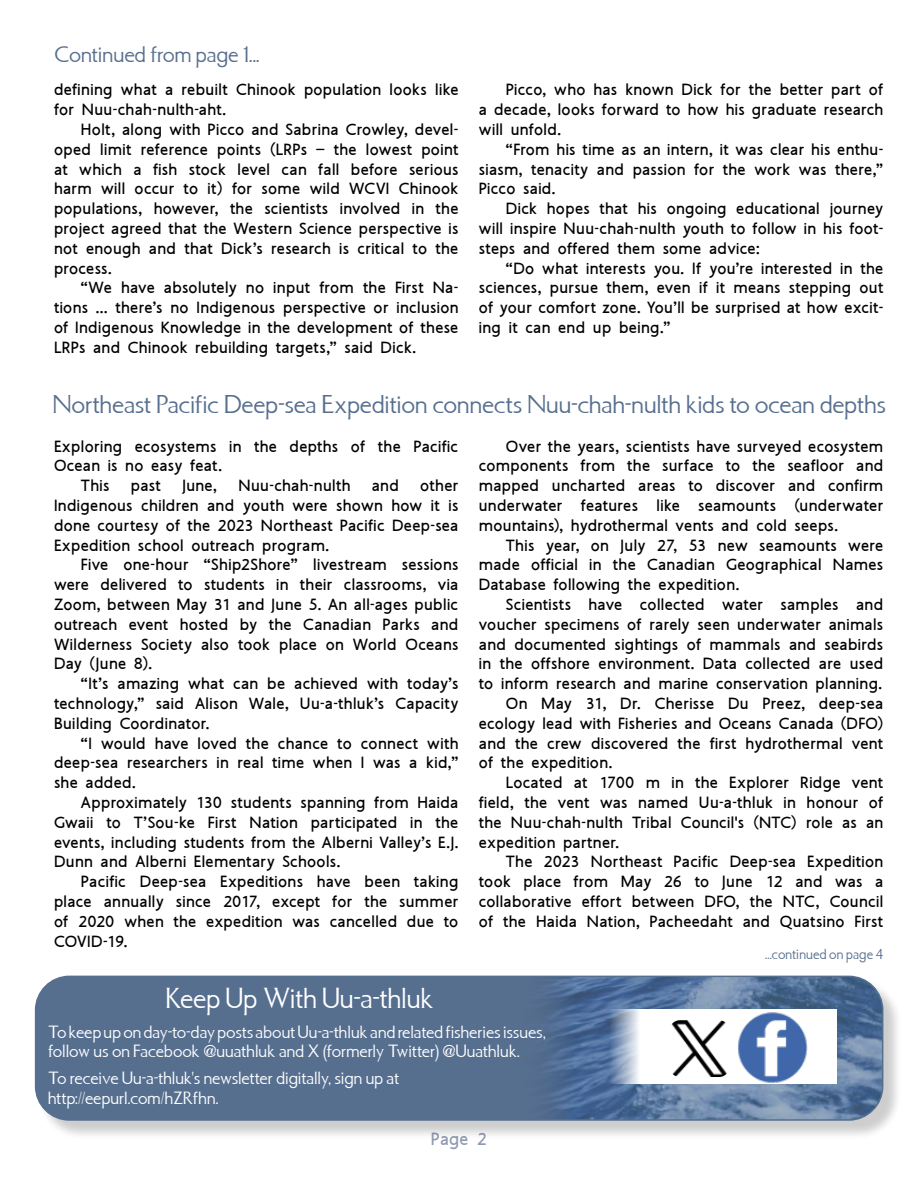
<style>
.page{position:relative;width:918px;height:1188px;background:#fff}
.page>*{position:absolute;margin:0;border:0;box-sizing:border-box;transform-origin:0 0}
.t1{font:27px "Basilea";color:#fff}
.t2{font:24px "Basilea";color:#576f8f}
.t3{font:21px "Basilea";color:#576f8f}
.t4{font:18px "Aboriginal Sans";color:#909bb1}
.t5{font:16.5px/19.8px "Aboriginal Sans";letter-spacing:.01em;color:#000;text-align:justify}
.t6{font:16.5px/19.8px "Basilea";letter-spacing:.005em;color:#fff}
.t7{font:13.5px "Basilea";letter-spacing:.015em;color:#576f8f;scale:.96 1}
</style>
<div class="page">
<div style="left:37px;top:978px;width:865px;height:162px;background:#000;opacity:.2"></div>
<div style="left:36px;top:976px;width:847px;height:144px;background:#576f8f;border-radius:34px"></div>
<img style="left:549px;top:976px;width:334px;height:144px">
<div style="left:35px;top:976px;width:848px;height:145px;border:2px solid #576f8f;border-radius:34px"></div>
<svg style="left:586px;top:1010px;width:251px;height:74px;background:#c8d2e0"></svg>
<img style="left:669px;top:1020px;width:61px;height:57px">
<img style="left:736px;top:1010px;width:77px;height:76px">
<p class="t3" style="left:54px;top:42px;width:207px">Continued from page 1...</p>
<p class="t5" style="left:54px;top:81px;width:406px">defining what a rebuilt Chinook population looks like for Nuu-chah-nulth-aht.</p>
<p class="t5" style="left:54px;top:120px;width:406px;text-indent:27px">Holt, along with Picco and Sabrina Crowley, devel&shy;oped limit reference points (LRPs – the lowest point at which a fish stock level can fall before serious harm will occur to it) for some wild WCVI Chinook populations, however, the scientists involved in the project agreed that the Western Science perspective is not enough and that Dick’s research is critical to the process.</p>
<p class="t5" style="left:54px;top:279px;width:406px;text-indent:27px">“We have absolutely no input from the First Na&shy;tions … there’s no Indigenous perspective or inclusion of Indigenous Knowledge in the development of these LRPs and Chinook rebuilding targets,” said Dick.</p>
<p class="t5" style="left:479px;top:81px;width:406px;text-indent:27px">Picco, who has known Dick for the better part of a decade, looks forward to how his graduate research will unfold.</p>
<p class="t5" style="left:479px;top:140px;width:406px;text-indent:27px">“From his time as an intern, it was clear his enthu&shy;siasm, tenacity and passion for the work was there,” Picco said.</p>
<p class="t5" style="left:479px;top:199px;width:406px;text-indent:27px">Dick hopes that his ongoing educational journey will inspire Nuu-chah-nulth youth to follow in his foot&shy;steps and offered them some advice:</p>
<p class="t5" style="left:479px;top:259px;width:406px;text-indent:27px">“Do what interests you. If you’re interested in the sciences, pursue them, even if it means stepping out of your comfort zone. You’ll be surprised at how excit&shy;ing it can end up being.”</p>
<h2 class="t2" style="left:53px;top:391px;width:834px">Northeast Pacific Deep-sea Expedition connects Nuu-chah-nulth kids to ocean depths</h2>
<p class="t5" style="left:54px;top:437px;width:406px">Exploring ecosystems in the depths of the Pacific</p>
<p class="t5" style="left:54px;top:457px;width:170px">Ocean is no easy feat.</p>
<p class="t5" style="left:81px;top:477px;width:30px">This</p>
<p class="t5" style="left:131px;top:477px;width:31px">past</p>
<p class="t5" style="left:182px;top:477px;width:37px">June,</p>
<p class="t5" style="left:238px;top:477px;width:114px">Nuu-chah-nulth</p>
<p class="t5" style="left:372px;top:477px;width:29px">and</p>
<p class="t5" style="left:54px;top:477px;width:406px;text-indent:366px">other Indigenous children and youth were shown how it is done courtesy of the 2023 Northeast Pacific Deep-sea Expedition school outreach program.</p>
<p class="t5" style="left:54px;top:556px;width:406px;text-indent:27px">Five one-hour “Ship2Shore” livestream sessions were delivered to students in their classrooms, via Zoom, between May 31 and June 5. An all-ages public outreach event hosted by the Canadian Parks and Wilderness Society also took place on World Oceans Day (June 8).</p>
<p class="t5" style="left:54px;top:675px;width:406px;text-indent:27px">“It’s amazing what can be achieved with today’s technology,” said Alison Wale, Uu-a-thluk’s Capacity Building Coordinator.</p>
<p class="t5" style="left:54px;top:734px;width:406px;text-indent:27px">“I would have loved the chance to connect with deep-sea researchers in real time when I was a kid,” she added.</p>
<p class="t5" style="left:54px;top:793px;width:406px;text-indent:27px">Approximately 130 students spanning from Haida Gwaii to T’Sou-ke First Nation participated in the events, including students from the Alberni Valley’s E.J.<br>Dunn and Alberni Elementary Schools.</p>
<p class="t5" style="left:54px;top:873px;width:406px;text-indent:27px">Pacific Deep-sea Expeditions have been taking place annually since 2017, except for the summer of 2020 when the expedition was cancelled due to COVID-19.</p>
<h1 class="t1" style="left:166px;top:983px;width:269px">Keep Up With Uu-a-thluk</h1>
<p class="t5" style="left:479px;top:437px;width:406px;text-indent:27px">Over the years, scientists have surveyed ecosystem components from the surface to the seafloor and mapped uncharted areas to discover and confirm underwater features like seamounts (underwater mountains), hydrothermal vents and cold seeps.</p>
<p class="t5" style="left:479px;top:536px;width:406px;text-indent:27px">This year, on July 27, 53 new seamounts were made official in the Canadian Geographical Names Database following the expedition.</p>
<p class="t5" style="left:506px;top:595px;width:379px">Scientists have collected water samples and</p>
<p class="t5" style="left:479px;top:615px;width:406px">voucher specimens of rarely seen underwater animals</p>
<p class="t5" style="left:479px;top:635px;width:406px">and documented sightings of mammals and seabirds</p>
<p class="t5" style="left:479px;top:655px;width:406px">in the offshore environment. Data collected are used</p>
<p class="t5" style="left:479px;top:675px;width:405px">to inform research and marine conservation planning.</p>
<p class="t5" style="left:506px;top:694px;width:379px">On May 31, Dr. Cherisse Du Preez, deep-sea</p>
<p class="t5" style="left:479px;top:714px;width:406px">ecology lead with Fisheries and Oceans Canada (DFO)</p>
<p class="t5" style="left:479px;top:734px;width:406px">and the crew discovered the first hydrothermal vent</p>
<p class="t5" style="left:479px;top:754px;width:135px">of the expedition.</p>
<p class="t5" style="left:506px;top:774px;width:379px">Located at 1700 m in the Explorer Ridge vent</p>
<p class="t5" style="left:479px;top:793px;width:406px">field, the vent was named Uu-a-thluk in honour of</p>
<p class="t5" style="left:479px;top:813px;width:406px">the Nuu-chah-nulth Tribal Council's (NTC) role as an</p>
<p class="t5" style="left:479px;top:833px;width:142px">expedition partner.</p>
<p class="t5" style="left:506px;top:853px;width:379px">The 2023 Northeast Pacific Deep-sea Expedition</p>
<p class="t5" style="left:479px;top:873px;width:406px">took place from May 26 to June 12 and was a</p>
<p class="t5" style="left:479px;top:892px;width:406px">collaborative effort between DFO, the NTC, Council</p>
<p class="t5" style="left:479px;top:912px;width:406px">of the Haida Nation, Pacheedaht and Quatsino First</p>
<p class="t7" style="left:765px;top:946px;width:125px">...continued on page 4</p>
<p class="t6" style="left:48px;top:1022px;width:499px">To keep up on day-to-day posts about Uu-a-thluk and related fisheries issues, follow us on Facebook @uuathluk and X (formerly Twitter) @Uuathluk.</p>
<p class="t6" style="left:48px;top:1069px;width:353px">To receive Uu-a-thluk's newsletter digitally, sign up at http://eepurl.com/hZRfhn.</p>
<p class="t4" style="left:431px;top:1126px;width:58px">Page 2</p>
</div>
